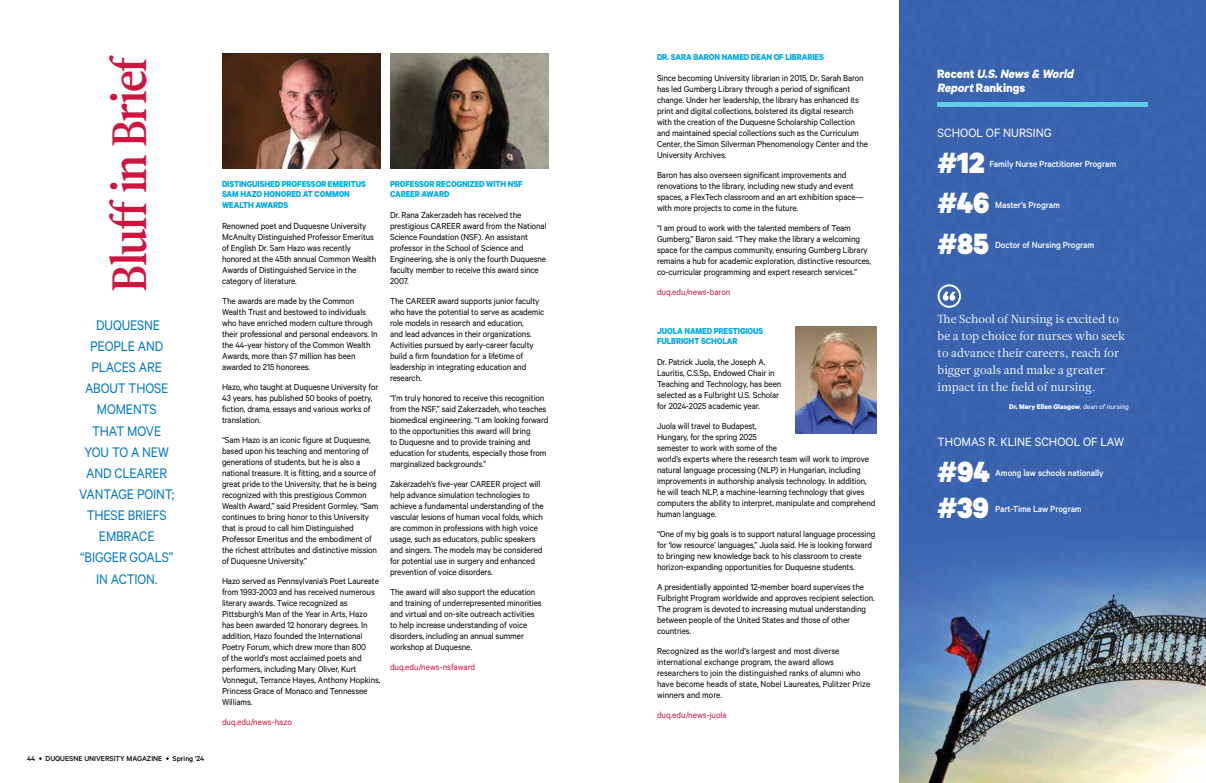
<style>
.page{position:relative;width:1206px;height:783px;background:#fff}
.page>*{position:absolute;margin:0;border:0;box-sizing:border-box;transform-origin:0 0}
.t1{font:48px "Leitura News Roman 3";letter-spacing:-.03em;color:#cd163f;scale:.91 1}
.t2{font:900 33px "Calibre";letter-spacing:-.01em;color:#fff;scale:.95 1}
.t3{font:15.6px/21.2px "Calibre";letter-spacing:-.01em;color:#0077be;text-align:center;scale:.9 1}
.t4{font:13.6px "Calibre";color:#fff;scale:.95 1}
.t5{font:italic 700 13.6px/14px "Calibre";color:#fff;scale:.95 1}
.t6{font:11.6px/17px "Leitura News Roman 1";color:#fff}
.t7{font:500 10px "Calibre";letter-spacing:-.01em;color:#fff;scale:.95 1}
.t8{font:9.8px/11px "Calibre";letter-spacing:-.01em;color:#000;scale:.95 1}
.t9{font:700 9.8px/10px "Calibre";letter-spacing:-.01em;color:#00aae7;scale:.91 1}
.t10{font:9.8px "Calibre";color:#cd163f;scale:.95 1}
.t11{font:500 8px "Calibre";color:#000}
.t12{font:700 7.6px "Calibre";color:#fff}
.s1{font-style:normal}
.s2{font-weight:400;font-style:italic}
</style>
<div class="page">
<img style="left:390px;top:54px;width:159px;height:115px">
<img style="left:899px;top:0;width:307px;height:783px">
<div style="left:938px;top:284px;width:23px;height:24px;border:2px solid #fff;border-radius:50%"></div>
<svg style="left:943px;top:292px;width:13px;height:9px"></svg>
<hr style="left:938px;top:103px;width:210px;height:4px;background:#64cbe8">
<img style="left:796px;top:326px;width:80px;height:107px">
<img style="left:222px;top:54px;width:159px;height:115px">
<h1 class="t1" style="left:101px;top:292px;width:263px;rotate:-90deg">Bluff in Brief</h1>
<h3 class="t3" style="left:79px;top:314px;width:107px">DUQUESNE<br>PEOPLE AND<br>PLACES ARE<br>ABOUT THOSE<br>MOMENTS<br>THAT MOVE<br>YOU TO A NEW<br>AND CLEARER<br>VANTAGE POINT;<br>THESE BRIEFS<br>EMBRACE “BIGGER GOALS”<br>IN ACTION.</h3>
<p class="t11" style="left:27px;top:754px;width:10px">44</p>
<p class="t11" style="left:45px;top:754px;width:118px">DUQUESNE UNIVERSITY MAGAZINE</p>
<p class="t11" style="left:173px;top:754px;width:33px">Spring '24</p>
<p class="t9" style="left:222px;top:178px;width:160px">DISTINGUISHED PROFESSOR EMERITUS<br>SAM HAZO HONORED AT COMMON</p>
<p class="t9" style="left:222px;top:199px;width:74px">WEALTH AWARDS</p>
<p class="t8" style="left:222px;top:220px;width:164px">Renowned poet and Duquesne University McAnulty Distinguished Professor Emeritus of English Dr. Sam Hazo was recently honored at the 45th annual Common Wealth Awards of Distinguished Service in the category of literature.</p>
<p class="t8" style="left:222px;top:295px;width:165px">The awards are made by the Common Wealth Trust and bestowed to individuals who have enriched modern culture through their professional and personal endeavors. In the 44-year history of the Common Wealth Awards, more than $7 million has been awarded to 215 honorees.</p>
<p class="t8" style="left:222px;top:381px;width:166px">Hazo, who taught at Duquesne University for 43 years, has published 50 books of poetry, fiction, drama, essays and various works of translation.</p>
<p class="t8" style="left:222px;top:434px;width:166px">“Sam Hazo is an iconic figure at Duquesne, based upon his teaching and mentoring of generations of students, but he is also a national treasure. It is fitting, and a source of great pride to the University, that he is being recognized with this prestigious Common Wealth Award,” said President Gormley. “Sam continues to bring honor to this University that is proud to call him Distinguished Professor Emeritus and the embodiment of the richest attributes and distinctive mission of Duquesne University.”</p>
<p class="t8" style="left:222px;top:575px;width:168px">Hazo served as Pennsylvania’s Poet Laureate from 1993-2003 and has received numerous literary awards. Twice recognized as Pittsburgh’s Man of the Year in Arts, Hazo has been awarded 12 honorary degrees. In addition, Hazo founded the International Poetry Forum, which drew more than 800<br>of the world’s most acclaimed poets and performers, including Mary Oliver, Kurt Vonnegut, Terrance Hayes, Anthony Hopkins, Princess Grace of Monaco and Tennessee Williams.</p>
<p class="t10" style="left:222px;top:716px;width:75px">duq.edu/news-hazo</p>
<p class="t9" style="left:390px;top:178px;width:147px">PROFESSOR RECOGNIZED WITH NSF<br>CAREER AWARD</p>
<p class="t8" style="left:390px;top:209px;width:166px">Dr. Rana Zakerzadeh has received the prestigious CAREER award from the National Science Foundation (NSF). An assistant professor in the School of Science and Engineering, she is only the fourth Duquesne faculty member to receive this award since 2007.</p>
<p class="t8" style="left:390px;top:295px;width:164px">The CAREER award supports junior faculty who have the potential to serve as academic role models in research and education,<br>and lead advances in their organizations.<br>Activities pursued by early-career faculty build a firm foundation for a lifetime of leadership in integrating education and research.</p>
<p class="t8" style="left:390px;top:392px;width:168px">“I’m truly honored to receive this recognition from the NSF,” said Zakerzadeh, who teaches biomedical engineering. “I am looking forward to the opportunities this award will bring<br>to Duquesne and to provide training and education for students, especially those from marginalized backgrounds.”</p>
<p class="t8" style="left:390px;top:478px;width:163px">Zakerzadeh’s five-year CAREER project will help advance simulation technologies to achieve a fundamental understanding of the vascular lesions of human vocal folds, which are common in professions with high voice usage, such as educators, public speakers and singers. The models may be considered for potential use in surgery and enhanced prevention of voice disorders.</p>
<p class="t8" style="left:390px;top:586px;width:161px">The award will also support the education and training of underrepresented minorities and virtual and on-site outreach activities to help increase understanding of voice disorders, including an annual summer workshop at Duquesne.</p>
<p class="t10" style="left:390px;top:661px;width:91px">duq.edu/news-nsfaward</p>
<p class="t9" style="left:657px;top:52px;width:185px">DR. SARA BARON NAMED DEAN OF LIBRARIES</p>
<p class="t8" style="left:657px;top:72px;width:224px">Since becoming University librarian in 2015, Dr. Sarah Baron has led Gumberg Library through a period of significant change. Under her leadership, the library has enhanced its print and digital collections, bolstered its digital research with the creation of the Duquesne Scholarship Collection and maintained special collections such as the Curriculum Center, the Simon Silverman Phenomenology Center and the University Archives.</p>
<p class="t8" style="left:657px;top:169px;width:219px">Baron has also overseen significant improvements and renovations to the library, including new study and event spaces, a FlexTech classroom and an art exhibition space— with more projects to come in the future.</p>
<p class="t8" style="left:657px;top:222px;width:227px">“I am proud to work with the talented members of Team Gumberg,” Baron said. “They make the library a welcoming space for the campus community, ensuring Gumberg Library remains a hub for academic exploration, distinctive resources, co-curricular programming and expert research services.”</p>
<p class="t10" style="left:657px;top:287px;width:79px">duq.edu/news-baron</p>
<p class="t9" style="left:657px;top:326px;width:118px">JUOLA NAMED PRESTIGIOUS<br>FULBRIGHT SCHOLAR</p>
<p class="t8" style="left:657px;top:356px;width:133px">Dr. Patrick Juola, the Joseph A.<br>Lauritis, C.S.Sp., Endowed Chair in Teaching and Technology, has been selected as a Fulbright U.S. Scholar for 2024-2025 academic year.</p>
<p class="t8" style="left:657px;top:420px;width:232px">Juola will travel to Budapest,<br>Hungary, for the spring 2025<br>semester to work with some of the<br>world’s experts where the research team will work to improve natural language processing (NLP) in Hungarian, including improvements in authorship analysis technology. In addition, he will teach NLP, a machine-learning technology that gives computers the ability to interpret, manipulate and comprehend human language.</p>
<p class="t8" style="left:657px;top:528px;width:232px">“One of my big goals is to support natural language processing for ‘low resource’ languages,” Juola said. He is looking forward to bringing new knowledge back to his classroom to create horizon-expanding opportunities for Duquesne students.</p>
<p class="t8" style="left:657px;top:581px;width:231px">A presidentially appointed 12-member board supervises the Fulbright Program worldwide and approves recipient selection.<br>The program is devoted to increasing mutual understanding between people of the United States and those of other countries.</p>
<p class="t8" style="left:657px;top:645px;width:226px">Recognized as the world’s largest and most diverse international exchange program, the award allows researchers to join the distinguished ranks of alumni who have become heads of state, Nobel Laureates, Pulitzer Prize winners and more.</p>
<p class="t10" style="left:657px;top:710px;width:75px">duq.edu/news-juola</p>
<h3 class="t5" style="left:937px;top:66px;width:148px"><span class="s1">R e c e n t</span> U.S.News &amp; World<br>Report<span class="s1">Rankings</span></h3>
<h3 class="t4" style="left:938px;top:125px;width:122px">SCHOOL OF NURSING</h3>
<h2 class="t2" style="left:937px;top:142px;width:52px">#12</h2>
<p class="t7" style="left:989px;top:158px;width:135px">Family Nurse Practitioner Program</p>
<h2 class="t2" style="left:937px;top:182px;width:57px">#46</h2>
<p class="t7" style="left:995px;top:199px;width:70px">Master’s Program</p>
<h2 class="t2" style="left:937px;top:223px;width:56px">#85</h2>
<p class="t7" style="left:995px;top:239px;width:106px">Doctor of Nursing Program</p>
<p class="t6" style="left:938px;top:311px;width:189px">The School of Nursing is excited to be a top choice for nurses who seek to advance their careers, reach for bigger goals and make a greater impact in the field of nursing.</p>
<p class="t12" style="left:1009px;top:402px;width:121px">Dr. Mary Ellen Glasgow<span class="s2">, dean of nursing</span></p>
<h3 class="t4" style="left:938px;top:434px;width:198px">THOMAS R. KLINE SCHOOL OF LAW</h3>
<h2 class="t2" style="left:937px;top:451px;width:57px">#94</h2>
<p class="t7" style="left:995px;top:467px;width:116px">Among law schools nationally</p>
<h2 class="t2" style="left:937px;top:487px;width:56px">#39</h2>
<p class="t7" style="left:995px;top:504px;width:93px">Part-Time Law Program</p>
</div>
